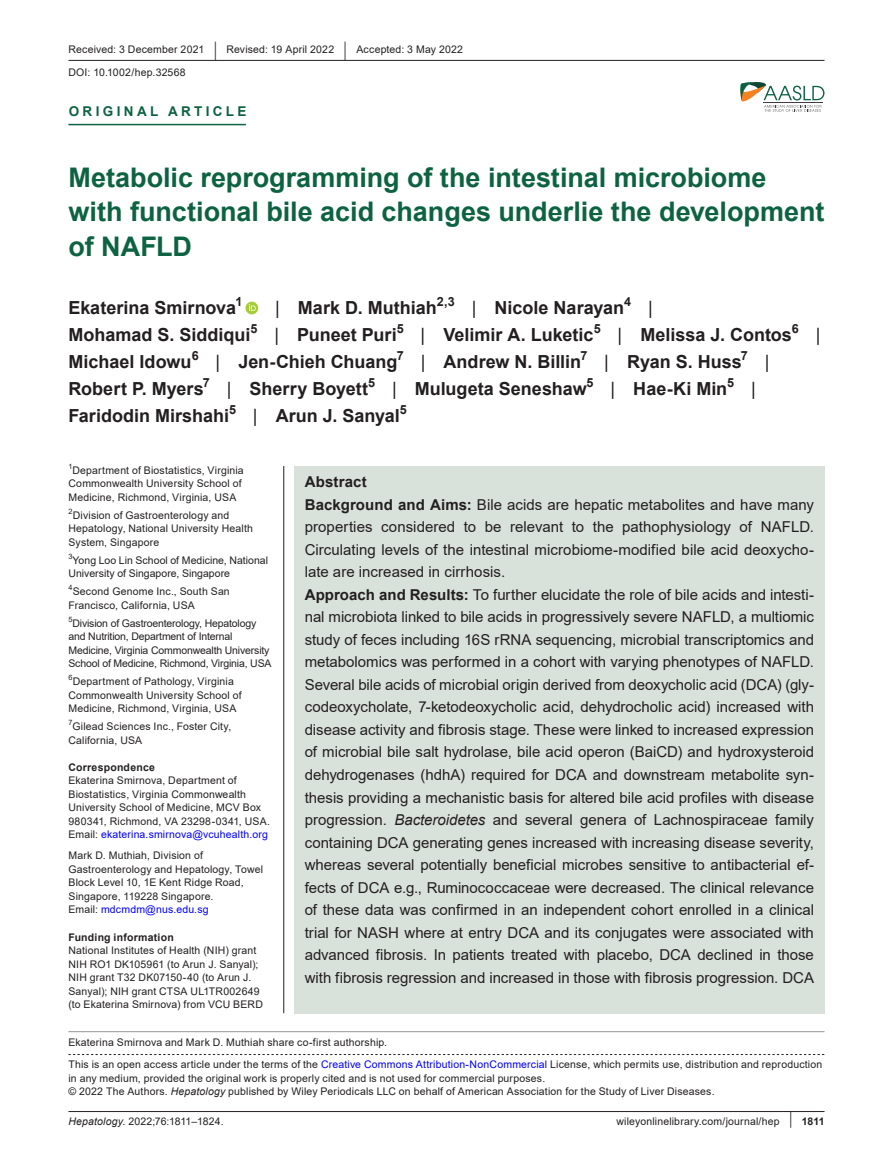
<style>
.page{position:relative;width:893px;height:1174px;background:#fff}
.page>*{position:absolute;margin:0;border:0;box-sizing:border-box;transform-origin:0 0}
.t1{font:700 27px/34.5px "Arial";color:#0d6341}
.t2{font:700 18px/27px "Arial";color:#231f20}
.t3{font:15px/22.5px "Arial";letter-spacing:-.005em;color:#231f20}
.t4{font:700 13.5px "Arial";letter-spacing:.25em;color:#0d6341}
.t5{font:10.5px/13.5px "Arial";letter-spacing:.015em;color:#231f20}
.t6{font:10.5px/13.5px "Arial";letter-spacing:-.015em;color:#231f20}
.t7{font:700 10.5px "Arial";letter-spacing:.02em;color:#231f20}
.s1{font-size:19.5px}
.s2{font-weight:400}
.s3{color:#00f}
.s4{font-weight:700}
.s5{font-style:italic}
.s6{font-size:17.4px}
</style>
<div class="page">
<hr style="left:68px;top:1111px;width:756px;height:1px;background:#231f20">
<svg style="left:740px;top:82px;width:84px;height:30px"></svg>
<hr style="left:68px;top:60px;width:756px;height:1px;background:#231f20">
<hr style="left:68px;top:124px;width:178px;height:1px;background:#0d6341">
<div style="left:245px;top:302px;width:13px;height:12px;background:#a5cd39;border-radius:50%"></div>
<svg style="left:249px;top:304px;width:7px;height:7px"></svg>
<div style="left:294px;top:466px;width:530px;height:547px;background:#d9e1db"></div>
<hr style="left:283px;top:466px;width:1px;height:547px;background:#231f20">
<svg style="left:68px;top:1054px;width:756px;height:1px"></svg>
<hr style="left:68px;top:1031px;width:756px;height:1px;background:#939598">
<p class="t5" style="left:68px;top:38px;width:396px;line-height:22.5px">Received: 3 December 2021 <span class="s1">|</span> Revised: 19 April 2022 <span class="s1">|</span> Accepted: 3 May 2022<br>DOI: 10.1002/hep.32568</p>
<p class="t4" style="left:69px;top:102px;width:179px">ORIGINAL ARTICLE</p>
<h1 class="t1" style="left:68px;top:160px;width:757px">Metabolic reprogramming of the intestinal microbiome with functional bile acid changes underlie the development of NAFLD</h1>
<p class="t2" style="left:68px;top:295px;width:754px;text-indent:207px"><span class="s2">|</span> Mark D. Muthiah<sup>2,3</sup> <span class="s2">|</span> Nicole Narayan<sup>4</sup> <span class="s2">|<br></span>Mohamad S. Siddiqui<sup>5</sup> <span class="s2">|</span> Puneet Puri<sup>5</sup> <span class="s2">|</span> Velimir A. Luketic<sup>5</sup> <span class="s2">|</span> Melissa J. Contos<sup>6</sup> <span class="s2">| </span>Michael Idowu<sup>6</sup> <span class="s2">|</span> Jen-Chieh Chuang<sup>7</sup> <span class="s2">|</span> Andrew N. Billin<sup>7</sup> <span class="s2">|</span> Ryan S. Huss<sup>7</sup> <span class="s2">| </span>Robert P. Myers<sup>7</sup> <span class="s2">|</span> Sherry Boyett<sup>5</sup> <span class="s2">|</span> Mulugeta Seneshaw<sup>5</sup> <span class="s2">|</span> Hae-Ki Min<sup>5</sup> <span class="s2">| </span>Faridodin Mirshahi<sup>5</sup> <span class="s2">|</span> Arun J. Sanyal<sup>5</sup></p>
<h2 class="t2" style="left:68px;top:295px;width:175px">Ekaterina Smirnova<sup>1</sup></h2>
<p class="t5" style="left:68px;top:463px;width:177px"><sup>1</sup>Department of Biostatistics, Virginia<br>Commonwealth University School of<br>Medicine, Richmond, Virginia, USA</p>
<p class="t5" style="left:68px;top:508px;width:186px"><sup>2</sup>Division of Gastroenterology and<br>Hepatology, National University Health<br>System, Singapore</p>
<p class="t5" style="left:68px;top:553px;width:201px"><sup>3</sup>Yong Loo Lin School of Medicine, National<br>University of Singapore, Singapore</p>
<p class="t5" style="left:68px;top:584px;width:163px"><sup>4</sup>Second Genome Inc., South San<br>Francisco, California, USA</p>
<p class="t6" style="left:68px;top:616px;width:205px"><sup>5</sup>Division of Gastroenterology, Hepatology and Nutrition, Department of Internal Medicine, Virginia Commonwealth University School of Medicine, Richmond, Virginia, USA</p>
<p class="t5" style="left:68px;top:674px;width:175px"><sup>6</sup>Department of Pathology, Virginia<br>Commonwealth University School of<br>Medicine, Richmond, Virginia, USA</p>
<p class="t5" style="left:68px;top:719px;width:164px"><sup>7</sup>Gilead Sciences Inc., Foster City,<br>California, USA</p>
<p class="t7" style="left:68px;top:759px;width:88px">Correspondence</p>
<p class="t5" style="left:68px;top:773px;width:203px">Ekaterina Smirnova, Department of Biostatistics, Virginia Commonwealth University School of Medicine, MCV Box 980341, Richmond, VA 23298-0341, USA.<br>Email: <span class="s3">ekaterina.smirnova@vcuhealth.org</span></p>
<p class="t5" style="left:68px;top:848px;width:196px">Mark D. Muthiah, Division of<br>Gastroenterology and Hepatology, Towel<br>Block Level 10, 1E Kent Ridge Road,<br>Singapore, 119228 Singapore.<br>Email: <span class="s3">mdcmdm@nus.edu.sg</span></p>
<p class="t7" style="left:68px;top:929px;width:107px">Funding information</p>
<p class="t5" style="left:68px;top:943px;width:196px">National Institutes of Health (NIH) grant NIH RO1 DK105961 (to Arun J. Sanyal); NIH grant T32 DK07150-40 (to Arun J.<br>Sanyal); NIH grant CTSA UL1TR002649 (to Ekaterina Smirnova) from VCU BERD</p>
<p class="t3" style="left:305px;top:471px;width:511px"><span class="s4">Abstract<br>Background and Aims:</span> Bile acids are hepatic metabolites and have many properties considered to be relevant to the pathophysiology of NAFLD.<br>Circulating levels of the intestinal microbiome-modified bile acid deoxycho&shy;late are increased in cirrhosis.<br><span class="s4">Approach and Results:</span> To further elucidate the role of bile acids and intesti&shy;nal microbiota linked to bile acids in progressively severe NAFLD, a multiomic study of feces including 16S rRNA sequencing, microbial transcriptomics and metabolomics was performed in a cohort with varying phenotypes of NAFLD.<br>Several bile acids of microbial origin derived from deoxycholic acid (DCA) (gly&shy;codeoxycholate, 7-ketodeoxycholic acid, dehydrocholic acid) increased with disease activity and fibrosis stage. These were linked to increased expression of microbial bile salt hydrolase, bile acid operon (BaiCD) and hydroxysteroid dehydrogenases (hdhA) required for DCA and downstream metabolite syn&shy;thesis providing a mechanistic basis for altered bile acid profiles with disease progression. <span class="s5">Bacteroidetes</span> and several genera of Lachnospiraceae family containing DCA generating genes increased with increasing disease severity, whereas several potentially beneficial microbes sensitive to antibacterial ef&shy;fects of DCA e.g., Ruminococcaceae were decreased. The clinical relevance of these data was confirmed in an independent cohort enrolled in a clinical trial for NASH where at entry DCA and its conjugates were associated with advanced fibrosis. In patients treated with placebo, DCA declined in those with fibrosis regression and increased in those with fibrosis progression. DCA</p>
<p class="t5" style="left:68px;top:1035px;width:320px">Ekaterina Smirnova and Mark D. Muthiah share co-first authorship.</p>
<p class="t5" style="left:68px;top:1057px;width:755px">This is an open access article under the terms of the <span class="s3">Creative Commons Attribution-NonCommercial</span> License, which permits use, distribution and reproduction in any medium, provided the original work is properly cited and is not used for commercial purposes.<br>© 2022 The Authors. <span class="s5">Hepatology</span> published by Wiley Periodicals LLC on behalf of American Association for the Study of Liver Diseases.</p>
<p class="t5" style="left:68px;top:1114px;width:157px"><span class="s5">Hepatology</span>. 2022;76:1811–1824.</p>
<p class="t5" style="left:616px;top:1114px;width:210px">wileyonlinelibrary.com/journal/hep <span class="s6">|</span> <span class="s4">1811</span></p>
</div>
